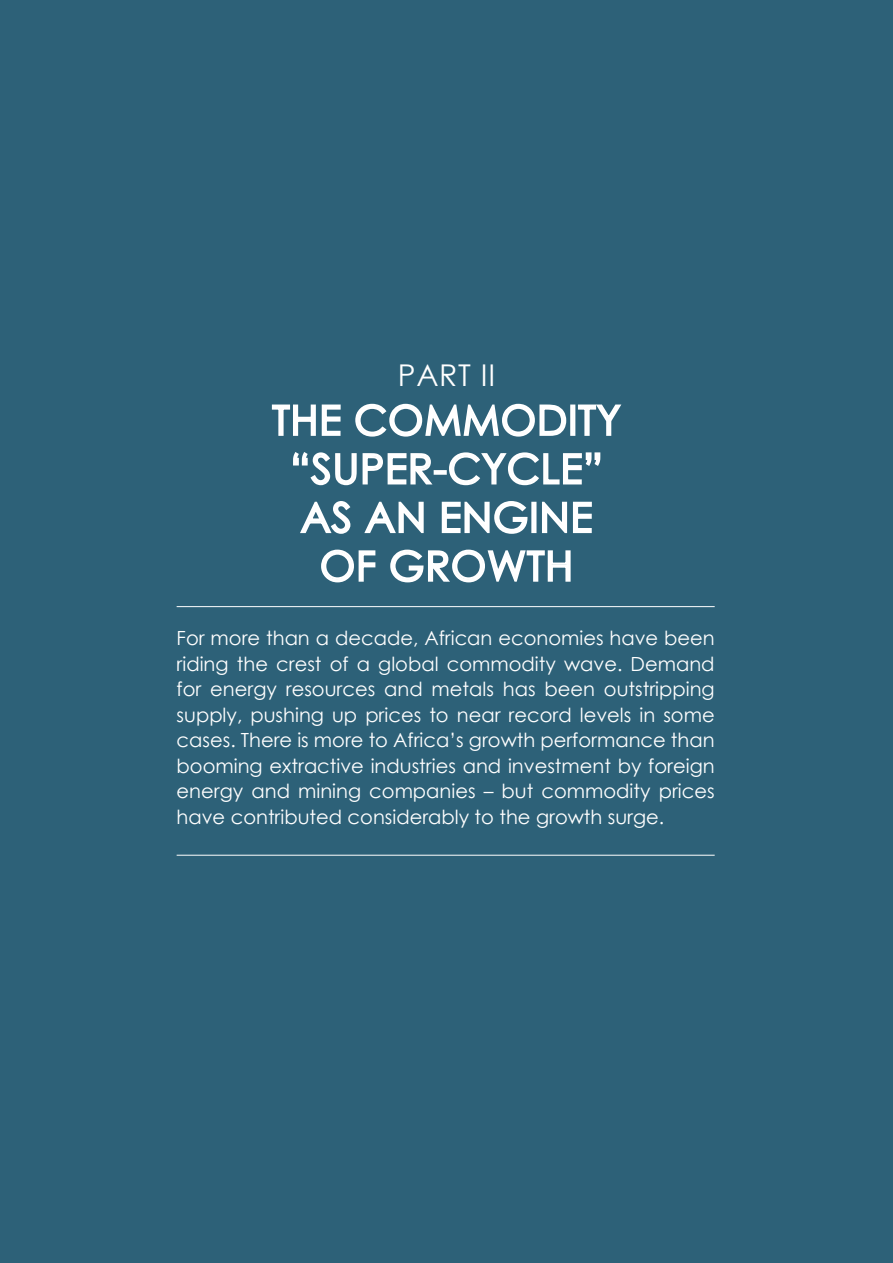
<style>
.page{position:relative;width:893px;height:1263px;background:#fff}
.page>*{position:absolute;margin:0;border:0;box-sizing:border-box;transform-origin:0 0}
.t1{font:40.5px/48.6px "Century Gothic";letter-spacing:.025em;color:#fff;text-align:center}
.t2{font:30px "Century Gothic";letter-spacing:.025em;color:#fff}
.t3{font:19.5px/25.5px "Century Gothic";color:#fff;text-align:justify}
</style>
<div class="page">
<hr style="left:0;top:86px;width:787px;height:1px;background:#57585a">
<div style="left:1px;top:0;width:892px;height:1263px;background:#2d6178"></div>
<svg style="left:271px;top:404px;width:70px;height:32px"></svg>
<svg style="left:355px;top:403px;width:212px;height:34px"></svg>
<div style="left:570px;top:404px;width:5px;height:32px;border:2px solid #fff"></div>
<svg style="left:577px;top:404px;width:45px;height:32px"></svg>
<svg style="left:293px;top:452px;width:141px;height:34px"></svg>
<div style="left:434px;top:470px;width:13px;height:5px;border:2px solid #fff"></div>
<svg style="left:449px;top:452px;width:152px;height:34px"></svg>
<svg style="left:300px;top:501px;width:51px;height:33px"></svg>
<svg style="left:364px;top:501px;width:60px;height:33px"></svg>
<svg style="left:441px;top:501px;width:87px;height:33px"></svg>
<div style="left:531px;top:502px;width:5px;height:31px;border:2px solid #fff"></div>
<svg style="left:542px;top:501px;width:50px;height:33px"></svg>
<svg style="left:321px;top:549px;width:55px;height:34px"></svg>
<svg style="left:390px;top:549px;width:181px;height:34px"></svg>
<hr style="left:177px;top:606px;width:538px;height:1px;background:#fff">
<hr style="left:177px;top:855px;width:538px;height:1px;background:#fff">
<p class="t2" style="left:398px;top:354px;width:99px">PART II</p>
<p class="t1" style="left:272px;top:395px;width:350px">THE COMMODITY “SUPER-CYCLE”<br>AS AN ENGINE<br>OF GROWTH</p>
<p class="t3" style="left:177px;top:625px;width:540px">For more than a decade, African economies have been riding the crest of a global commodity wave. Demand for energy resources and metals has been outstripping supply, pushing up prices to near record levels in some cases. There is more to Africa’s growth performance than booming extractive industries and investment by foreign energy and mining companies – but commodity prices have contributed considerably to the growth surge.</p>
</div>
